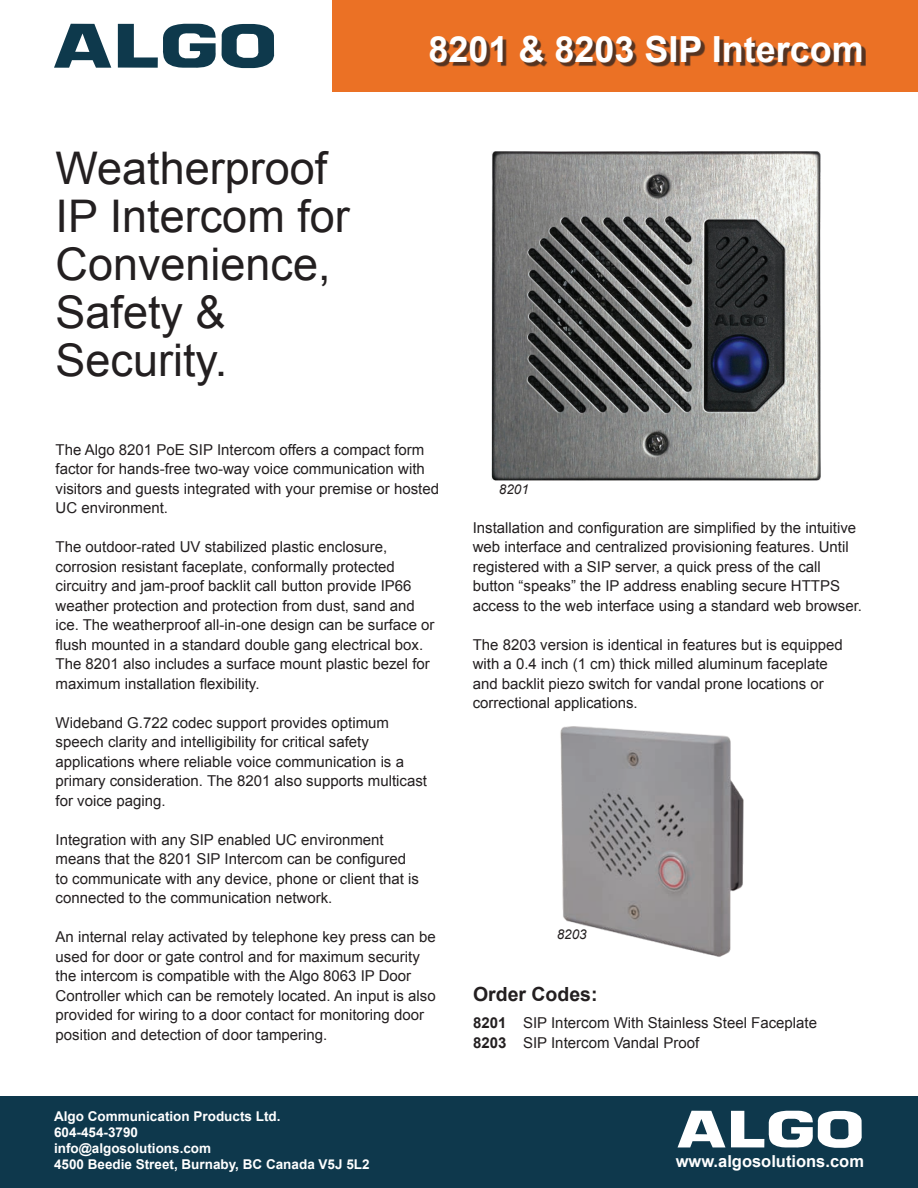
<style>
.page{position:relative;width:918px;height:1188px;background:#fff}
.page>*{position:absolute;margin:0;border:0;box-sizing:border-box;transform-origin:0 0}
.t1{font:45px/48px "Arial";color:#231f20}
.t2{font:700 36px "Arial";color:#fff}
.t3{font:700 19.5px "Arial";color:#231f20}
.t4{font:700 16.5px "Arial";color:#fff}
.t5{font:15px/19.5px "Arial";color:#231f20}
.t6{font:700 13.5px/16.2px "Arial";color:#fff}
.t7{font:italic 13.5px "Arial";color:#231f20}
.s1{font-weight:700}
</style>
<div class="page">
<div style="left:0;top:1096px;width:918px;height:92px;background:#0e384c"></div>
<svg style="left:54px;top:24px;width:57px;height:44px"></svg>
<svg style="left:118px;top:24px;width:157px;height:44px"></svg>
<div style="left:332px;top:0;width:586px;height:92px;background:#eb7125"></div>
<svg style="left:678px;top:1111px;width:47px;height:36px"></svg>
<svg style="left:731px;top:1111px;width:131px;height:37px"></svg>
<div style="left:432px;top:38px;width:434px;height:29px;background:#231f20;opacity:.75"></div>
<img style="left:491px;top:152px;width:330px;height:328px">
<img style="left:560px;top:726px;width:184px;height:231px">
<h1 class="t1" style="left:56px;top:145px;width:296px">Weatherproof<br>IP Intercom for<br>Convenience,<br>Safety &amp;<br>Security.</h1>
<h2 class="t2" style="left:428px;top:26px;width:437px">8201 &amp; 8203 SIP Intercom</h2>
<p class="t5" style="left:56px;top:440px;width:385px">The Algo 8201 PoE SIP Intercom offers a compact form factor for hands-free two-way voice communication with visitors and guests integrated with your premise or hosted UC environment.</p>
<p class="t5" style="left:56px;top:537px;width:381px">The outdoor-rated UV stabilized plastic enclosure, corrosion resistant faceplate, conformally protected circuitry and jam-proof backlit call button provide IP66 weather protection and protection from dust, sand and ice. The weatherproof all-in-one design can be surface or flush mounted in a standard double gang electrical box.<br>The 8201 also includes a surface mount plastic bezel for maximum installation flexibility.</p>
<p class="t5" style="left:56px;top:713px;width:373px">Wideband G.722 codec support provides optimum speech clarity and intelligibility for critical safety applications where reliable voice communication is a primary consideration. The 8201 also supports multicast for voice paging.</p>
<p class="t5" style="left:56px;top:830px;width:365px">Integration with any SIP enabled UC environment means that the 8201 SIP Intercom can be configured to communicate with any device, phone or client that is connected to the communication network.</p>
<p class="t5" style="left:56px;top:927px;width:382px">An internal relay activated by telephone key press can be used for door or gate control and for maximum security the intercom is compatible with the Algo 8063 IP Door Controller which can be remotely located. An input is also provided for wiring to a door contact for monitoring door position and detection of door tampering.</p>
<p class="t6" style="left:54px;top:1108px;width:317px">Algo Communication Products Ltd.<br>604-454-3790<br>info@algosolutions.com<br>4500 Beedie Street, Burnaby, BC Canada V5J 5L2</p>
<p class="t7" style="left:499px;top:480px;width:32px">8201</p>
<p class="t5" style="left:473px;top:518px;width:391px">Installation and configuration are simplified by the intuitive web interface and centralized provisioning features. Until registered with a SIP server, a quick press of the call button “speaks” the IP address enabling secure HTTPS access to the web interface using a standard web browser.</p>
<p class="t5" style="left:473px;top:635px;width:372px">The 8203 version is identical in features but is equipped with a 0.4 inch (1 cm) thick milled aluminum faceplate and backlit piezo switch for vandal prone locations or correctional applications.</p>
<p class="t7" style="left:557px;top:925px;width:32px">8203</p>
<h3 class="t3" style="left:473px;top:982px;width:126px">Order Codes:</h3>
<p class="t5" style="left:473px;top:1014px;width:346px"><span class="s1">8201</span> SIP Intercom With Stainless Steel Faceplate<br><span class="s1">8203</span> SIP Intercom Vandal Proof</p>
<p class="t4" style="left:676px;top:1150px;width:190px">www.algosolutions.com</p>
</div>
